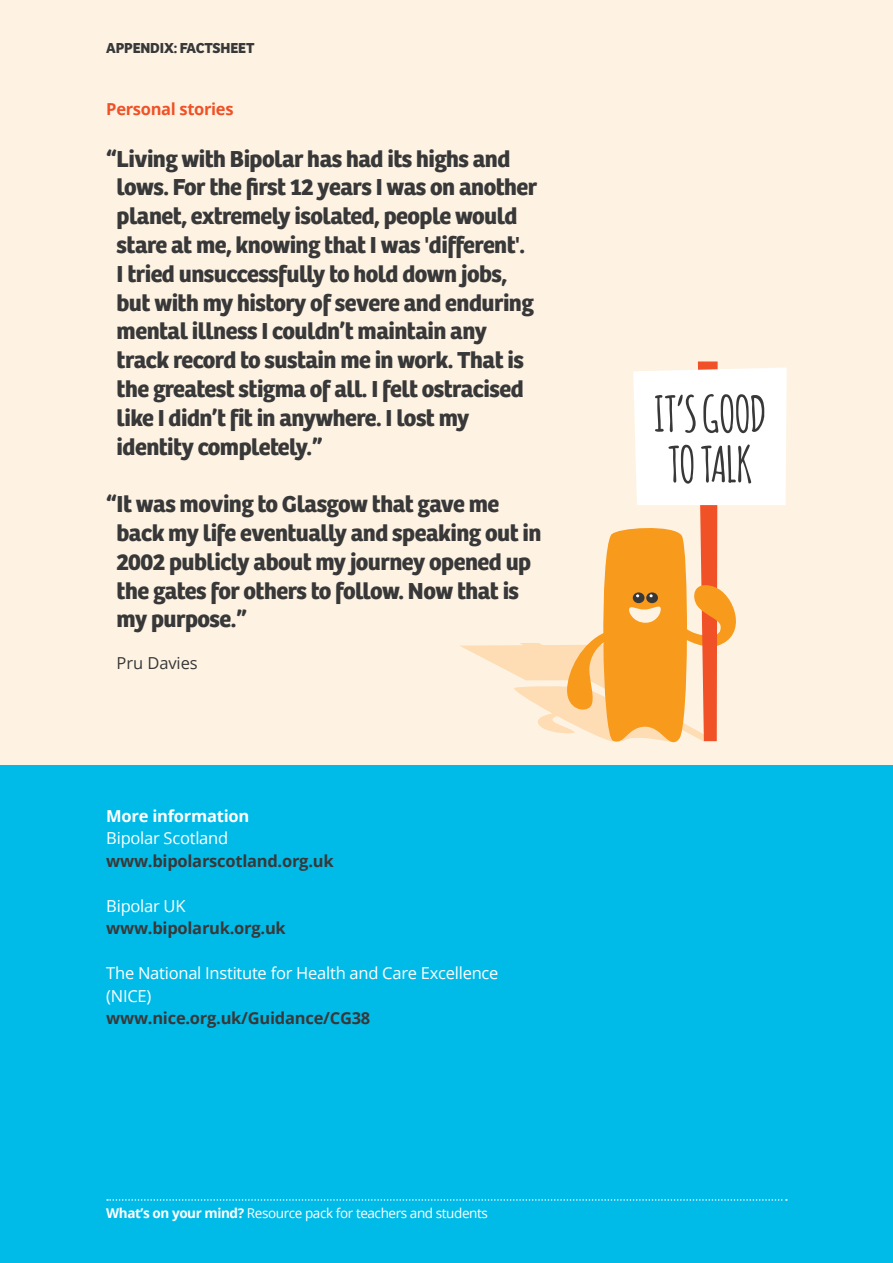
<style>
.page{position:relative;width:893px;height:1263px;background:#fef3e3}
.page>*{position:absolute;margin:0;border:0;box-sizing:border-box;transform-origin:0 0}
.Intro_text{font:700 24px/28.8px "Bree";letter-spacing:-.02em;color:#383839}
.Body_text{font:700 16.5px/22.5px "Open Sans";letter-spacing:-.015em;color:#383839}
.Body_text-2{font:16.5px/22.5px "Open Sans";letter-spacing:-.015em;color:#fff}
.Body_text-3{font:700 16.5px "Open Sans";letter-spacing:-.02em;color:#f05126}
.Body_text-4{font:700 16.5px "Open Sans";letter-spacing:-.015em;color:#fff}
.Intro_text-2{font:16.5px "Open Sans";letter-spacing:-.005em;color:#383839}
.t1{font:700 15px "Bree";letter-spacing:-.01em;color:#383839}
.t2{font:13.5px "Open Sans";letter-spacing:-.03em;color:#fff}
.s1{font-weight:400;color:#fff}
.s2{font-weight:700}
</style>
<div class="page">
<div style="left:0;top:765px;width:893px;height:498px;background:#00bbe8"></div>
<svg style="left:107px;top:1199px;width:680px;height:2px"></svg>
<svg style="left:460px;top:361px;width:327px;height:382px"></svg>
<p class="t1" style="left:106px;top:39px;width:150px">APPENDIX: FACTSHEET</p>
<p class="Body_text-3" style="left:106px;top:98px;width:129px">Personal stories</p>
<p class="Intro_text" style="left:117px;top:144px;width:422px;text-indent:-10px">“Living with Bipolar has had its highs and lows. For the first 12 years I was on another planet, extremely isolated, people would stare at me, knowing that I was 'different'.<br>I tried unsuccessfully to hold down jobs, but with my history of severe and enduring mental illness I couldn’t maintain any track record to sustain me in work. That is the greatest stigma of all. I felt ostracised like I didn’t fit in anywhere. I lost my identity completely.”</p>
<p class="Intro_text" style="left:117px;top:490px;width:426px;text-indent:-10px">“It was moving to Glasgow that gave me back my life eventually and speaking out in 2002 publicly about my journey opened up the gates for others to follow. Now that is my purpose.”</p>
<p class="Intro_text-2" style="left:117px;top:652px;width:83px">Pru Davies</p>
<p class="Body_text-4" style="left:106px;top:804px;width:144px">More information</p>
<p class="Body_text" style="left:106px;top:827px;width:229px"><span class="s1">Bipolar Scotland </span>www.bipolarscotland.org.uk</p>
<p class="Body_text" style="left:106px;top:894px;width:181px"><span class="s1">Bipolar UK </span>www.bipolaruk.org.uk</p>
<p class="Body_text-2" style="left:106px;top:962px;width:394px">The National Institute for Health and Care Excellence (NICE)</p>
<p class="Body_text" style="left:106px;top:1007px;width:265px">www.nice.org.uk/Guidance/CG38</p>
<p class="t2" style="left:106px;top:1204px;width:383px"><span class="s2">What’s on your mind?</span> Resource pack for teachers and students</p>
</div>
